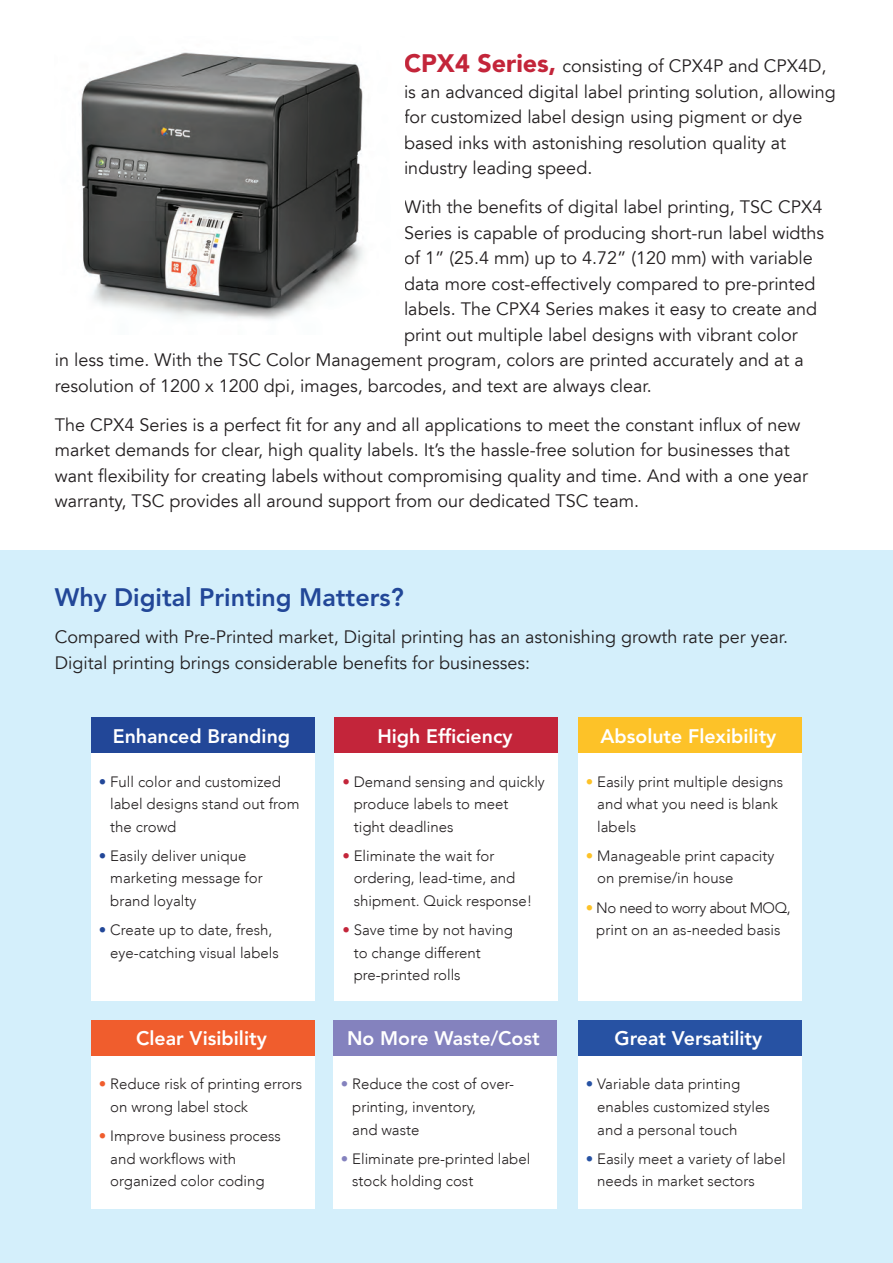
<style>
.page{position:relative;width:893px;height:1263px;background:#fff}
.page>*{position:absolute;margin:0;border:0;box-sizing:border-box;transform-origin:0 0}
.t1{font:800 25.05px "Avenir LT Pro";color:#224798}
.t2{font:800 19.5px "Avenir LT Pro";color:#fff}
.t3{font:18px/25.5px "Avenir LT";color:#231f20}
.t4{font:300 15px/22.5px "Avenir LT";color:#231f20}
.s1{font-family:"Avenir LT Std";font-weight:900;font-size:25.05px;color:#c3253a}
.s2{color:#224798}
.s3{color:#f05d2d}
.s4{color:#c3253a}
.s5{color:#8482be}
.s6{color:#fdc228}
.s7{color:#2752a3}
</style>
<div class="page">
<div style="left:0;top:550px;width:893px;height:713px;background:#d4effb"></div>
<div style="left:91px;top:1022px;width:224px;height:187px;background:#fff"></div>
<div style="left:578px;top:1022px;width:224px;height:187px;background:#fff"></div>
<div style="left:333px;top:1022px;width:224px;height:187px;background:#fff"></div>
<div style="left:91px;top:1020px;width:224px;height:36px;background:#f05d2d"></div>
<div style="left:578px;top:1020px;width:224px;height:36px;background:#2752a3"></div>
<div style="left:333px;top:1020px;width:224px;height:36px;background:#8482be"></div>
<div style="left:91px;top:720px;width:224px;height:281px;background:#fff"></div>
<div style="left:335px;top:720px;width:223px;height:281px;background:#fff"></div>
<div style="left:578px;top:720px;width:224px;height:281px;background:#fff"></div>
<div style="left:91px;top:717px;width:224px;height:36px;background:#224798"></div>
<div style="left:335px;top:717px;width:223px;height:36px;background:#c3253a"></div>
<div style="left:578px;top:717px;width:224px;height:36px;background:#fdc228"></div>
<img style="left:81px;top:52px;width:282px;height:268px">
<p class="t3" style="left:404px;top:54px;width:433px"><span class="s1">CPX4 Series,</span> consisting of CPX4P and CPX4D, is an advanced digital label printing solution, allowing for customized label design using pigment or dye based inks with astonishing resolution quality at industry leading speed.</p>
<p class="t3" style="left:404px;top:195px;width:420px">With the benefits of digital label printing, TSC CPX4</p>
<p class="t3" style="left:404px;top:220px;width:422px">Series is capable of producing short-run label widths</p>
<p class="t3" style="left:404px;top:246px;width:410px">of 1” (25.4 mm) up to 4.72” (120 mm) with variable</p>
<p class="t3" style="left:404px;top:271px;width:413px">data more cost-effectively compared to pre-printed</p>
<p class="t3" style="left:404px;top:297px;width:415px">labels. The CPX4 Series makes it easy to create and</p>
<p class="t3" style="left:404px;top:322px;width:395px">print out multiple label designs with vibrant color</p>
<p class="t3" style="left:55px;top:348px;width:751px">in less time. With the TSC Color Management program, colors are printed accurately and at a</p>
<p class="t3" style="left:55px;top:373px;width:599px">resolution of 1200 x 1200 dpi, images, barcodes, and text are always clear.</p>
<p class="t3" style="left:55px;top:412px;width:755px">The CPX4 Series is a perfect fit for any and all applications to meet the constant influx of new market demands for clear, high quality labels. It’s the hassle-free solution for businesses that want flexibility for creating labels without compromising quality and time. And with a one year warranty, TSC provides all around support from our dedicated TSC team.</p>
<h1 class="t1" style="left:55px;top:582px;width:350px">Why Digital Printing Matters?</h1>
<p class="t3" style="left:55px;top:625px;width:735px">Compared with Pre-Printed market, Digital printing has an astonishing growth rate per year.<br>Digital printing brings considerable benefits for businesses:</p>
<p class="t2" style="left:113px;top:724px;width:179px">Enhanced Branding</p>
<p class="t4" style="left:110px;top:770px;width:191px;text-indent:-11px"><span class="s2">•</span> Full color and customized label designs stand out from the crowd</p>
<p class="t4" style="left:110px;top:844px;width:154px;text-indent:-11px"><span class="s2">•</span> Easily deliver unique marketing message for brand loyalty</p>
<p class="t4" style="left:110px;top:919px;width:170px;text-indent:-11px"><span class="s2">•</span> Create up to date, fresh, eye-catching visual labels</p>
<p class="t2" style="left:136px;top:1027px;width:132px">Clear Visibility</p>
<p class="t4" style="left:110px;top:1073px;width:193px;text-indent:-11px"><span class="s3">•</span> Reduce risk of printing errors on wrong label stock</p>
<p class="t4" style="left:110px;top:1125px;width:172px;text-indent:-11px"><span class="s3">•</span> Improve business process and workflows with organized color coding</p>
<p class="t2" style="left:377px;top:724px;width:137px">High Efficiency</p>
<p class="t4" style="left:354px;top:770px;width:193px;text-indent:-11px"><span class="s4">•</span> Demand sensing and quickly produce labels to meet<br>tight deadlines</p>
<p class="t4" style="left:354px;top:844px;width:180px;text-indent:-11px"><span class="s4">•</span> Eliminate the wait for ordering, lead-time, and shipment. Quick response!</p>
<p class="t4" style="left:354px;top:919px;width:161px;text-indent:-11px"><span class="s4">•</span> Save time by not having to change different pre-printed rolls</p>
<p class="t2" style="left:347px;top:1027px;width:194px">No More Waste/Cost</p>
<p class="t4" style="left:352px;top:1073px;width:163px;text-indent:-11px"><span class="s5">•</span> Reduce the cost of over&shy;printing, inventory,<br>and waste</p>
<p class="t4" style="left:352px;top:1147px;width:180px;text-indent:-11px"><span class="s5">•</span> Eliminate pre-printed label stock holding cost</p>
<p class="t2" style="left:600px;top:724px;width:177px">Absolute Flexibility</p>
<p class="t4" style="left:597px;top:770px;width:187px;text-indent:-11px"><span class="s6">•</span> Easily print multiple designs and what you need is blank labels</p>
<p class="t4" style="left:597px;top:844px;width:179px;text-indent:-11px"><span class="s6">•</span> Manageable print capacity on premise/in house</p>
<p class="t4" style="left:586px;top:896px;width:206px;text-align:center"><span class="s6">•</span> No need to worry about MOQ, print on an as-needed basis</p>
<p class="t2" style="left:614px;top:1027px;width:149px">Great Versatility</p>
<p class="t4" style="left:597px;top:1073px;width:174px;text-indent:-11px"><span class="s7">•</span> Variable data printing enables customized styles and a personal touch</p>
<p class="t4" style="left:597px;top:1147px;width:190px;text-indent:-11px"><span class="s7">•</span> Easily meet a variety of label needs in market sectors</p>
</div>
